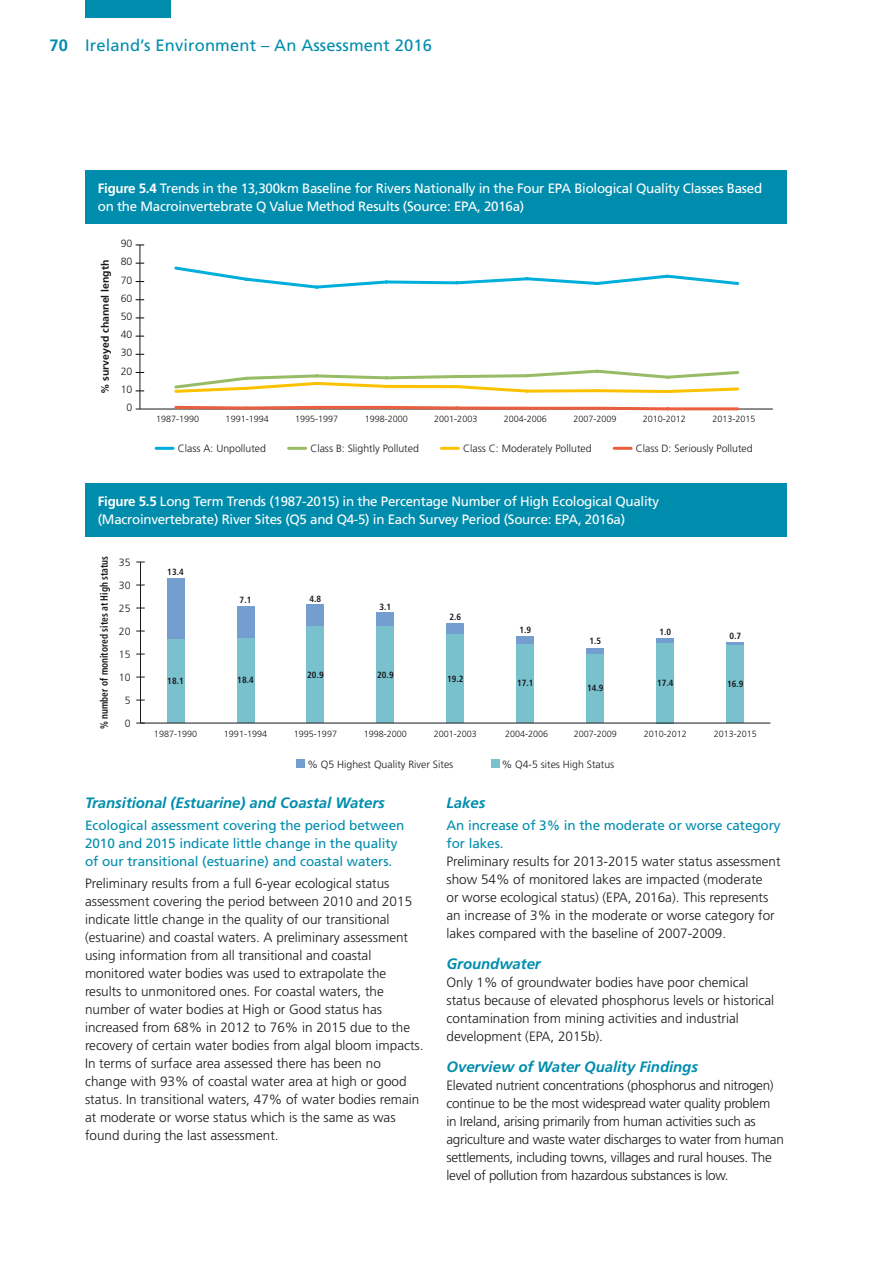
<style>
.page{position:relative;width:893px;height:1263px;background:#fff}
.page>*{position:absolute;margin:0;border:0;box-sizing:border-box;transform-origin:0 0}
.t1{font:16.5px "Frutiger LT Std";letter-spacing:.01em;color:#008dad}
.heading_4_-_S2{font:italic 700 15px "Frutiger LT Std";letter-spacing:-.005em;color:#008dad}
.body{font:300 13.5px/18px "Frutiger LT Std";color:#1a171c}
.figure_title{font:13.5px/18px "Frutiger LT Std";letter-spacing:-.02em;color:#fff}
.body-2{font:300 13.5px/18px "Frutiger LT Std";letter-spacing:-.02em;color:#1a171c}
.heading_5_-_S2{font:13.5px/18px "Frutiger LT Std";letter-spacing:-.005em;color:#008dad}
.t2{font:300 10.5px "Frutiger LT Std";color:#1a171c}
.t3{font:700 condensed 10.5px "Frutiger LT Std";color:#1a171c;scale:.9 1}
.t4{font:700 10.5px "Frutiger LT Std";color:#1a171c}
.t5{font:300 9px "Frutiger LT Std";color:#1a171c}
.t6{font:700 condensed 9px "Frutiger LT Std";color:#1a171c}
.s1{font-weight:700}
</style>
<div class="page">
<div style="left:85px;top:0;width:85px;height:17px;background:#008dad"></div>
<div style="left:85px;top:170px;width:702px;height:54px;background:#008dad"></div>
<hr style="left:136px;top:409px;width:637px;height:1px;background:#1a171c">
<svg style="left:174px;top:266px;width:566px;height:23px"></svg>
<svg style="left:174px;top:369px;width:566px;height:24px"></svg>
<svg style="left:173px;top:405px;width:568px;height:6px"></svg>
<hr style="left:156px;top:447px;width:17px;height:3px;background:#00aedb">
<hr style="left:289px;top:447px;width:17px;height:3px;background:#98bb65">
<hr style="left:441px;top:447px;width:17px;height:3px;background:#fcc100">
<hr style="left:614px;top:447px;width:17px;height:3px;background:#e95f3f">
<hr style="left:140px;top:245px;width:1px;height:164px;background:#1a171c">
<div style="left:85px;top:483px;width:702px;height:54px;background:#008dad"></div>
<div style="left:491px;top:759px;width:8px;height:9px;background:#78c1cd"></div>
<div style="left:297px;top:759px;width:8px;height:9px;background:#739ecf"></div>
<hr style="left:140px;top:562px;width:1px;height:161px;background:#1a171c">
<div style="left:167px;top:578px;width:17px;height:62px;background:#739ecf"></div>
<div style="left:237px;top:606px;width:17px;height:32px;background:#739ecf"></div>
<div style="left:307px;top:605px;width:17px;height:22px;background:#739ecf"></div>
<div style="left:377px;top:613px;width:17px;height:14px;background:#739ecf"></div>
<div style="left:447px;top:623px;width:17px;height:12px;background:#739ecf"></div>
<div style="left:517px;top:636px;width:17px;height:8px;background:#739ecf"></div>
<div style="left:587px;top:648px;width:17px;height:6px;background:#739ecf"></div>
<div style="left:657px;top:638px;width:17px;height:5px;background:#739ecf"></div>
<hr style="left:727px;top:642px;width:17px;height:3px;background:#739ecf">
<div style="left:167px;top:640px;width:17px;height:83px;background:#78c1cd"></div>
<div style="left:237px;top:638px;width:17px;height:85px;background:#78c1cd"></div>
<div style="left:307px;top:627px;width:17px;height:96px;background:#78c1cd"></div>
<div style="left:377px;top:627px;width:17px;height:96px;background:#78c1cd"></div>
<div style="left:447px;top:635px;width:17px;height:88px;background:#78c1cd"></div>
<div style="left:517px;top:644px;width:17px;height:79px;background:#78c1cd"></div>
<div style="left:587px;top:654px;width:17px;height:69px;background:#78c1cd"></div>
<div style="left:657px;top:643px;width:17px;height:80px;background:#78c1cd"></div>
<div style="left:727px;top:645px;width:17px;height:78px;background:#78c1cd"></div>
<hr style="left:140px;top:723px;width:630px;height:1px;background:#1a171c">
<p class="t1" style="left:50px;top:36px;width:384px"><span class="s1">70</span> Ireland’s Environment – An Assessment 2016</p>
<p class="figure_title" style="left:98px;top:179px;width:666px"><span class="s1">Figure 5.4</span> Trends in the 13,300km Baseline for Rivers Nationally in the Four EPA Biological Quality Classes Based on the Macroinvertebrate Q Value Method Results (Source: EPA, 2016a)</p>
<p class="t4" style="left:99px;top:394px;width:136px;rotate:-90deg">% surveyed channel length</p>
<p class="t2" style="left:121px;top:238px;width:13px">90</p>
<p class="t2" style="left:121px;top:256px;width:13px">80</p>
<p class="t2" style="left:121px;top:274px;width:13px">70</p>
<p class="t2" style="left:121px;top:292px;width:13px">60</p>
<p class="t2" style="left:121px;top:310px;width:13px">50</p>
<p class="t2" style="left:121px;top:329px;width:13px">40</p>
<p class="t2" style="left:121px;top:347px;width:13px">30</p>
<p class="t2" style="left:121px;top:365px;width:13px">20</p>
<p class="t2" style="left:121px;top:383px;width:13px">10</p>
<p class="t2" style="left:127px;top:401px;width:7px">0</p>
<p class="t5" style="left:156px;top:414px;width:45px">1987-1990</p>
<p class="t5" style="left:226px;top:414px;width:45px">1991-1994</p>
<p class="t5" style="left:295px;top:414px;width:45px">1995-1997</p>
<p class="t5" style="left:365px;top:414px;width:45px">1998-2000</p>
<p class="t5" style="left:434px;top:414px;width:45px">2001-2003</p>
<p class="t5" style="left:504px;top:414px;width:45px">2004-2006</p>
<p class="t5" style="left:573px;top:414px;width:45px">2007-2009</p>
<p class="t5" style="left:643px;top:414px;width:45px">2010-2012</p>
<p class="t5" style="left:712px;top:414px;width:45px">2013-2015</p>
<p class="t2" style="left:178px;top:443px;width:90px">Class A: Unpolluted</p>
<p class="t2" style="left:310px;top:443px;width:110px">Class B: Slightly Polluted</p>
<p class="t2" style="left:463px;top:443px;width:130px">Class C: Moderately Polluted</p>
<p class="t2" style="left:636px;top:443px;width:118px">Class D: Seriously Polluted</p>
<p class="figure_title" style="left:98px;top:493px;width:563px"><span class="s1">Figure 5.5</span> Long Term Trends (1987-2015) in the Percentage Number of High Ecological Quality (Macroinvertebrate) River Sites (Q5 and Q4-5) in Each Survey Period (Source: EPA, 2016a)</p>
<p class="t3" style="left:98px;top:729px;width:194px;rotate:-90deg">% number of monitored sites at High status</p>
<p class="t2" style="left:119px;top:557px;width:13px">35</p>
<p class="t2" style="left:119px;top:580px;width:13px">30</p>
<p class="t2" style="left:119px;top:603px;width:13px">25</p>
<p class="t2" style="left:119px;top:626px;width:13px">20</p>
<p class="t2" style="left:119px;top:649px;width:13px">15</p>
<p class="t2" style="left:119px;top:672px;width:13px">10</p>
<p class="t2" style="left:125px;top:695px;width:7px">5</p>
<p class="t2" style="left:125px;top:718px;width:7px">0</p>
<p class="t6" style="left:167px;top:567px;width:18px">13.4</p>
<p class="t6" style="left:240px;top:594px;width:13px">7.1</p>
<p class="t6" style="left:310px;top:593px;width:13px">4.8</p>
<p class="t6" style="left:380px;top:601px;width:13px">3.1</p>
<p class="t6" style="left:167px;top:675px;width:18px">18.1</p>
<p class="t6" style="left:237px;top:675px;width:18px">18.4</p>
<p class="t6" style="left:307px;top:669px;width:18px">20.9</p>
<p class="t6" style="left:377px;top:669px;width:18px">20.9</p>
<p class="t6" style="left:450px;top:611px;width:13px">2.6</p>
<p class="t6" style="left:447px;top:673px;width:18px">19.2</p>
<p class="t6" style="left:520px;top:624px;width:13px">1.9</p>
<p class="t6" style="left:517px;top:678px;width:18px">17.1</p>
<p class="t6" style="left:590px;top:636px;width:13px">1.5</p>
<p class="t6" style="left:587px;top:683px;width:18px">14.9</p>
<p class="t6" style="left:660px;top:627px;width:13px">1.0</p>
<p class="t6" style="left:730px;top:631px;width:13px">0.7</p>
<p class="t6" style="left:657px;top:677px;width:18px">17.4</p>
<p class="t6" style="left:727px;top:678px;width:18px">16.9</p>
<p class="t5" style="left:154px;top:729px;width:45px">1987-1990</p>
<p class="t5" style="left:224px;top:729px;width:45px">1991-1994</p>
<p class="t5" style="left:294px;top:729px;width:45px">1995-1997</p>
<p class="t5" style="left:364px;top:729px;width:45px">1998-2000</p>
<p class="t5" style="left:434px;top:729px;width:45px">2001-2003</p>
<p class="t5" style="left:505px;top:729px;width:45px">2004-2006</p>
<p class="t5" style="left:574px;top:729px;width:45px">2007-2009</p>
<p class="t5" style="left:644px;top:729px;width:45px">2010-2012</p>
<p class="t5" style="left:714px;top:729px;width:45px">2013-2015</p>
<p class="t2" style="left:307px;top:758px;width:147px">% Q5 Highest Quality River Sites</p>
<p class="t2" style="left:502px;top:758px;width:114px">% Q4-5 sites High Status</p>
<p class="heading_4_-_S2" style="left:85px;top:794px;width:301px">Transitional (Estuarine) and Coastal Waters</p>
<p class="heading_5_-_S2" style="left:85px;top:816px;width:321px">Ecological assessment covering the period between<br>2010 and 2015 indicate little change in the quality of our transitional (estuarine) and coastal waters.</p>
<p class="body" style="left:85px;top:875px;width:340px">Preliminary results from a full 6-year ecological status assessment covering the period between 2010 and 2015 indicate little change in the quality of our transitional (estuarine) and coastal waters. A preliminary assessment using information from all transitional and coastal monitored water bodies was used to extrapolate the results to unmonitored ones. For coastal waters, the number of water bodies at High or Good status has increased from 68% in 2012 to 76% in 2015 due to the recovery of certain water bodies from algal bloom impacts.<br>In terms of surface area assessed there has been no change with 93% of coastal water area at high or good status. In transitional waters, 47% of water bodies remain at moderate or worse status which is the same as was found during the last assessment.</p>
<p class="heading_4_-_S2" style="left:446px;top:794px;width:40px">Lakes</p>
<p class="heading_5_-_S2" style="left:446px;top:816px;width:336px">An increase of 3% in the moderate or worse category for lakes.</p>
<p class="body" style="left:446px;top:852px;width:336px">Preliminary results for 2013-2015 water status assessment show 54% of monitored lakes are impacted (moderate<br>or worse ecological status) (EPA, 2016a). This represents an increase of 3% in the moderate or worse category for lakes compared with the baseline of 2007‑2009.</p>
<p class="heading_4_-_S2" style="left:446px;top:955px;width:96px">Groundwater</p>
<p class="body" style="left:446px;top:973px;width:329px">Only 1% of groundwater bodies have poor chemical status because of elevated phosphorus levels or historical contamination from mining activities and industrial development (EPA, 2015b).</p>
<p class="heading_4_-_S2" style="left:446px;top:1057px;width:253px">Overview of Water Quality Findings</p>
<p class="body-2" style="left:446px;top:1076px;width:339px">Elevated nutrient concentrations (phosphorus and nitrogen) continue to be the most widespread water quality problem<br>in Ireland, arising primarily from human activities such as agriculture and waste water discharges to water from human settlements, including towns, villages and rural houses. The level of pollution from hazardous substances is low.</p>
</div>
